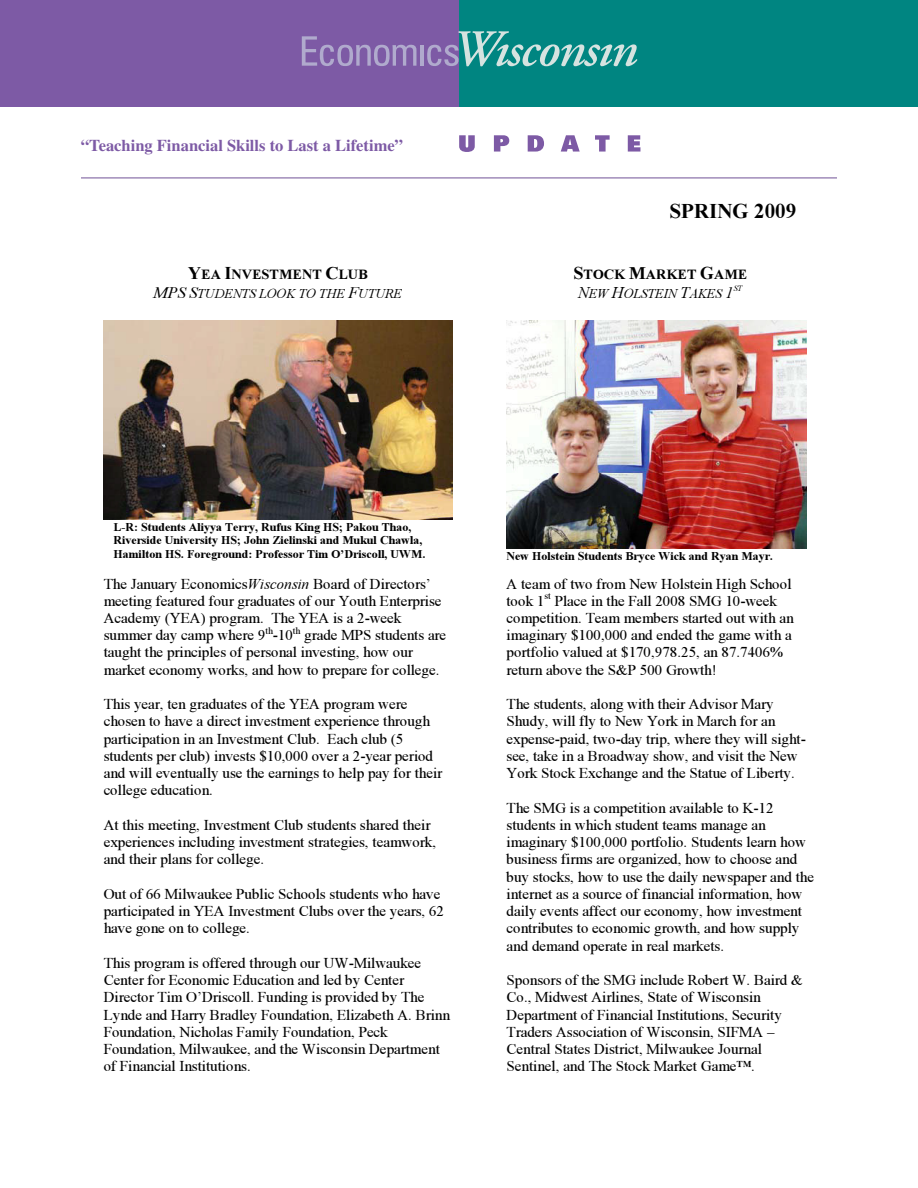
<style>
.page{position:relative;width:918px;height:1188px;background:#fff}
.page>*{position:absolute;margin:0;border:0;box-sizing:border-box;transform-origin:0 0}
.t1{font:21px "Times New Roman Bold+T42+FOZEPD";color:#000}
.t2{font:700 16.5px "Times";color:#7d5aa5}
.t3{font:15px/17.2px "Times New Roman+T42+FEJDZK";color:#000}
.t4{font:14.25px "Times New Roman Bold+T42+FOZEPD";color:#000}
.t5{font:13.5px "Times New Roman Italic+T42+KDNQLH";color:#000}
.t6{font:12px/13.8px "Times New Roman Bold+T42+FOZEPD";color:#000}
.t7{font:8.25px "Times New Roman Italic+T42+KDNQLH";color:#000}
.s1{font-size:18px}
.s2{font-size:16.5px}
.s3{font-family:"Times New Roman Italic+T42+KDNQLH"}
</style>
<div class="page">
<div style="left:0;top:0;width:498px;height:107px;background:#7d5aa5"></div>
<div style="left:459px;top:0;width:459px;height:107px;background:#008581"></div>
<hr style="left:81px;top:178px;width:756px;height:1px;background:#715196">
<svg style="left:302px;top:36px;width:114px;height:30px"></svg>
<hr style="left:420px;top:45px;width:3px;height:21px;background:#b0aacd">
<svg style="left:427px;top:31px;width:210px;height:35px"></svg>
<svg style="left:459px;top:135px;width:16px;height:17px"></svg>
<svg style="left:494px;top:135px;width:15px;height:17px"></svg>
<svg style="left:528px;top:135px;width:16px;height:17px"></svg>
<svg style="left:561px;top:135px;width:19px;height:17px"></svg>
<svg style="left:595px;top:135px;width:15px;height:17px"></svg>
<svg style="left:628px;top:135px;width:12px;height:17px"></svg>
<img style="left:104px;top:321px;width:349px;height:198px">
<img style="left:507px;top:321px;width:300px;height:228px">
<p class="t2" style="left:81px;top:140px;width:324px">“Teaching Financial Skills to Last a Lifetime”</p>
<p class="t4" style="left:188px;top:264px;width:181px"><span class="s1">Y</span>EA <span class="s1">I</span>NVESTMENT <span class="s1">C</span>LUB</p>
<p class="t5" style="left:154px;top:284px;width:250px"><span class="s2">MPS S</span>TUDENTS LOOK TO THE <span class="s2">F</span>UTURE</p>
<h1 class="t1" style="left:670px;top:197px;width:128px">SPRING 2009</h1>
<p class="t4" style="left:573px;top:264px;width:175px"><span class="s1">S</span>TOCK <span class="s1">M</span>ARKET <span class="s1">G</span>AME</p>
<p class="t5" style="left:578px;top:284px;width:157px"><span class="s2">N</span>EW <span class="s2">H</span>OLSTEIN <span class="s2">T</span>AKES <span class="s2">1</span></p>
<p class="t7" style="left:734px;top:282px;width:10px">ST</p>
<p class="t6" style="left:113px;top:519px;width:314px">L-R: Students Aliyya Terry, Rufus King HS; Pakou Thao,<br>Riverside University HS; John Zielinski and Mukul Chawla,<br>Hamilton HS. Foreground: Professor Tim O’Driscoll, UWM.</p>
<p class="t3" style="left:104px;top:575px;width:344px">The January Economics<span class="s3">Wisconsin</span> Board of Directors’ meeting featured four graduates of our Youth Enterprise Academy (YEA) program. The YEA is a 2-week summer day camp where 9<sup>th</sup>-10<sup>th</sup> grade MPS students are taught the principles of personal investing, how our market economy works, and how to prepare for college.</p>
<p class="t3" style="left:104px;top:695px;width:340px">This year, ten graduates of the YEA program were chosen to have a direct investment experience through participation in an Investment Club. Each club (5 students per club) invests $10,000 over a 2-year period and will eventually use the earnings to help pay for their college education.</p>
<p class="t3" style="left:104px;top:816px;width:334px">At this meeting, Investment Club students shared their experiences including investment strategies, teamwork, and their plans for college.</p>
<p class="t3" style="left:104px;top:885px;width:342px">Out of 66 Milwaukee Public Schools students who have participated in YEA Investment Clubs over the years, 62 have gone on to college.</p>
<p class="t3" style="left:104px;top:954px;width:348px">This program is offered through our UW-Milwaukee Center for Economic Education and led by Center Director Tim O’Driscoll. Funding is provided by The Lynde and Harry Bradley Foundation, Elizabeth A. Brinn Foundation, Nicholas Family Foundation, Peck Foundation, Milwaukee, and the Wisconsin Department of Financial Institutions.</p>
<p class="t6" style="left:507px;top:549px;width:268px">New Holstein Students Bryce Wick and Ryan Mayr.</p>
<p class="t3" style="left:507px;top:575px;width:288px">A team of two from New Holstein High School took 1<sup>st</sup> Place in the Fall 2008 SMG 10-week competition. Team members started out with an imaginary $100,000 and ended the game with a portfolio valued at $170,978.25, an 87.7406% return above the S&amp;P 500 Growth!</p>
<p class="t3" style="left:507px;top:695px;width:301px">The students, along with their Advisor Mary Shudy, will fly to New York in March for an expense-paid, two-day trip, where they will sight&shy;see, take in a Broadway show, and visit the New York Stock Exchange and the Statue of Liberty.</p>
<p class="t3" style="left:507px;top:799px;width:309px">The SMG is a competition available to K-12 students in which student teams manage an imaginary $100,000 portfolio. Students learn how business firms are organized, how to choose and buy stocks, how to use the daily newspaper and the internet as a source of financial information, how daily events affect our economy, how investment contributes to economic growth, and how supply and demand operate in real markets.</p>
<p class="t3" style="left:507px;top:971px;width:298px">Sponsors of the SMG include Robert W. Baird &amp; Co., Midwest Airlines, State of Wisconsin Department of Financial Institutions, Security Traders Association of Wisconsin, SIFMA – Central States District, Milwaukee Journal Sentinel, and The Stock Market Game™.</p>
</div>
